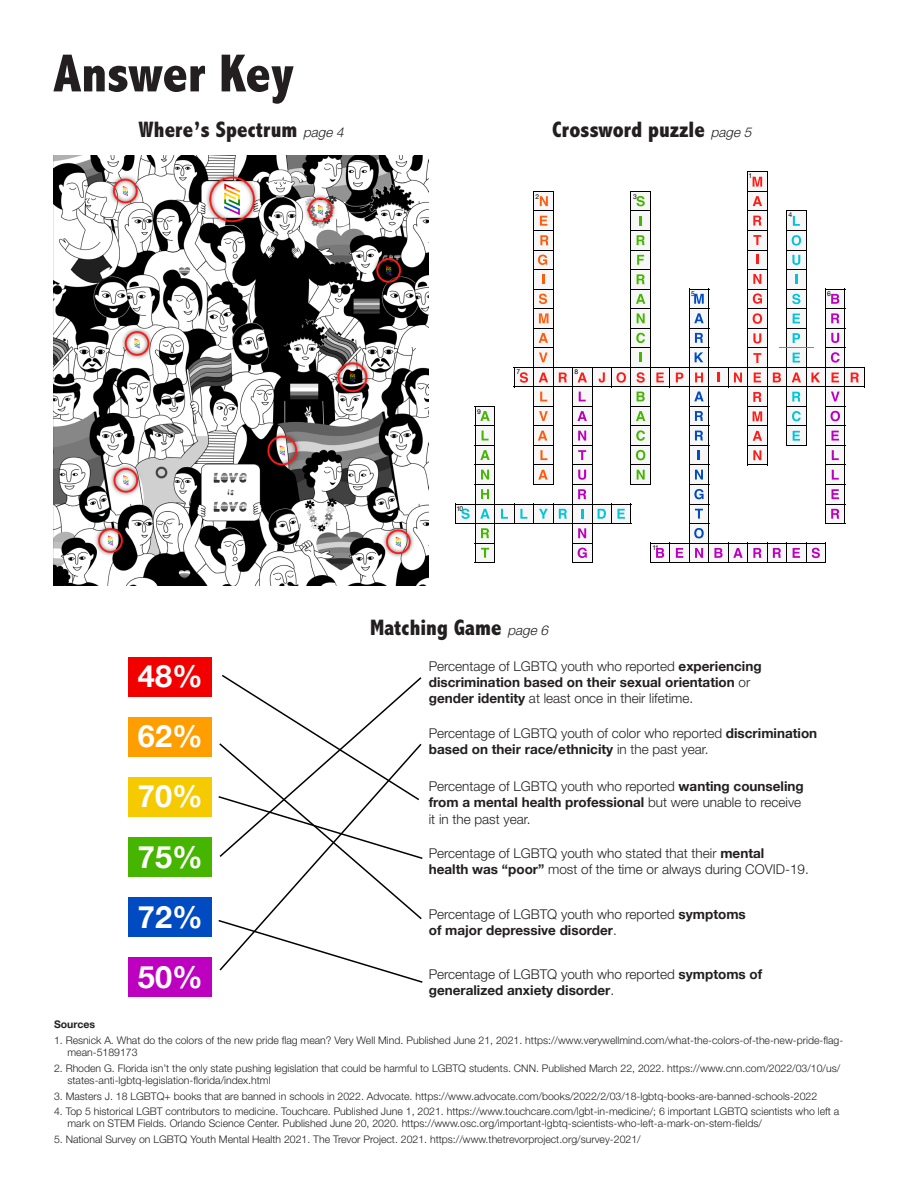
<style>
.page{position:relative;width:918px;height:1188px;background:#fff}
.page>*{position:absolute;margin:0;border:0;box-sizing:border-box;transform-origin:0 0}
.t1{font:800 condensed 54px "Abadi MT Pro";color:#231f20}
.t2{font:700 30.75px "Helvetica Neue";color:#fff}
.t3{font:800 condensed 22.5px "Abadi MT Pro";color:#231f20}
.t4{font:300 13.5px/16.2px "Helvetica Neue LT Std";color:#231f20}
.t5{font:700 13.5px/16.2px "Helvetica Neue";color:#231f20}
.t6{font:300 10.5px/12.6px "Helvetica Neue LT Std";color:#231f20}
.t7{font:700 10.5px "Helvetica Neue";color:#231f20}
.t8{font:6.75px "Helvetica Neue";color:#000}
.s1{font-family:"Helvetica Neue LT Std";font-weight:300;font-style:italic;font-stretch:normal;font-size:13.5px}
.s2{font-family:"Helvetica Neue LT Std";font-weight:300}
.s3{font-family:"Helvetica Neue";font-weight:700}
</style>
<div class="page">
<svg style="left:456px;top:172px;width:409px;height:391px"></svg>
<svg style="left:222px;top:674px;width:201px;height:309px"></svg>
<svg style="left:218px;top:742px;width:205px;height:230px"></svg>
<div style="left:129px;top:657px;width:83px;height:40px;background:#f20000"></div>
<div style="left:129px;top:838px;width:83px;height:39px;background:#45b500"></div>
<div style="left:129px;top:958px;width:83px;height:39px;background:#bd00bf"></div>
<div style="left:129px;top:778px;width:83px;height:39px;background:#f5ca00"></div>
<div style="left:129px;top:718px;width:83px;height:39px;background:#ff9e00"></div>
<div style="left:129px;top:898px;width:83px;height:39px;background:#004ac2"></div>
<img style="left:53px;top:155px;width:376px;height:431px">
<p class="t1" style="left:53px;top:44px;width:242px">Answer Key</p>
<p class="t3" style="left:138px;top:117px;width:210px">Where’s Spectrum <span class="s1">page 4</span></p>
<p class="t3" style="left:552px;top:117px;width:204px">Crossword puzzle <span class="s1">page 5</span></p>
<p class="t2" style="left:138px;top:652px;width:66px">48%</p>
<p class="t8" style="left:535px;top:191px;width:5px">2</p>
<p class="t8" style="left:633px;top:191px;width:5px">3</p>
<p class="t8" style="left:477px;top:407px;width:5px">9</p>
<p class="t8" style="left:516px;top:367px;width:5px">7</p>
<p class="t8" style="left:574px;top:367px;width:5px">8</p>
<p class="t8" style="left:749px;top:171px;width:5px">1</p>
<p class="t8" style="left:788px;top:210px;width:5px">4</p>
<p class="t8" style="left:691px;top:289px;width:5px">5</p>
<p class="t8" style="left:827px;top:289px;width:5px">6</p>
<p class="t8" style="left:457px;top:504px;width:8px">10</p>
<p class="t8" style="left:652px;top:543px;width:8px">11</p>
<p class="t3" style="left:370px;top:615px;width:183px">Matching Game <span class="s1">page 6</span></p>
<p class="t5" style="left:429px;top:659px;width:334px"><span class="s2">Percentage of LGBTQ youth who reported</span> experiencing discrimination based on their sexual orientation <span class="s2">or </span>gender identity <span class="s2">at least once in their lifetime.</span></p>
<p class="t2" style="left:138px;top:712px;width:66px">62%</p>
<p class="t4" style="left:429px;top:724px;width:390px">Percentage of LGBTQ youth of color who reported <span class="s3">discrimination based on their race/ethnicity</span> in the past year.</p>
<p class="t2" style="left:138px;top:772px;width:66px">70%</p>
<p class="t4" style="left:429px;top:778px;width:377px">Percentage of LGBTQ youth who reported <span class="s3">wanting counseling from a mental health professional</span> but were unable to receive it in the past year.</p>
<p class="t2" style="left:138px;top:832px;width:66px">75%</p>
<p class="t4" style="left:429px;top:844px;width:337px">Percentage of LGBTQ youth who stated that their <span class="s3">mental</span></p>
<p class="t4" style="left:429px;top:861px;width:382px"><span class="s3">health was “poor”</span> most of the time or always during COVID-19.</p>
<p class="t2" style="left:138px;top:892px;width:66px">72%</p>
<p class="t4" style="left:429px;top:905px;width:319px">Percentage of LGBTQ youth who reported <span class="s3">symptoms of major depressive disorder</span>.</p>
<p class="t2" style="left:138px;top:953px;width:66px">50%</p>
<p class="t4" style="left:429px;top:966px;width:335px">Percentage of LGBTQ youth who reported <span class="s3">symptoms of</span></p>
<p class="t5" style="left:429px;top:982px;width:187px">generalized anxiety disorder<span class="s2">.</span></p>
<p class="t7" style="left:54px;top:1016px;width:43px">Sources</p>
<p class="t6" style="left:68px;top:1033px;width:777px;text-indent:-14px">1. Resnick A. What do the colors of the new pride flag mean? Very Well Mind. Published June 21, 2021. https://www.verywellmind.com/what-the-colors-of-the-new-pride-flag&shy;mean-5189173</p>
<p class="t6" style="left:68px;top:1061px;width:774px;text-indent:-14px">2. Rhoden G. Florida isn’t the only state pushing legislation that could be harmful to LGBTQ students. CNN. Published March 22, 2022. https://www.cnn.com/2022/03/10/us/ states-anti-lgbtq-legislation-florida/index.html</p>
<p class="t6" style="left:54px;top:1089px;width:765px">3. Masters J. 18 LGBTQ+ books that are banned in schools in 2022. Advocate. https://www.advocate.com/books/2022/2/03/18-lgbtq-books-are-banned-schools-2022</p>
<p class="t6" style="left:68px;top:1105px;width:773px;text-indent:-14px">4. Top 5 historical LGBT contributors to medicine. Touchcare. Published June 1, 2021. https://www.touchcare.com/lgbt-in-medicine/; 6 important LGBTQ scientists who left a mark on STEM Fields. Orlando Science Center. Published June 20, 2020. https://www.osc.org/important-lgbtq-scientists-who-left-a-mark-on-stem-fields/</p>
<p class="t6" style="left:54px;top:1132px;width:588px">5. National Survey on LGBTQ Youth Mental Health 2021. The Trevor Project. 2021. https://www.thetrevorproject.org/survey-2021/</p>
</div>
